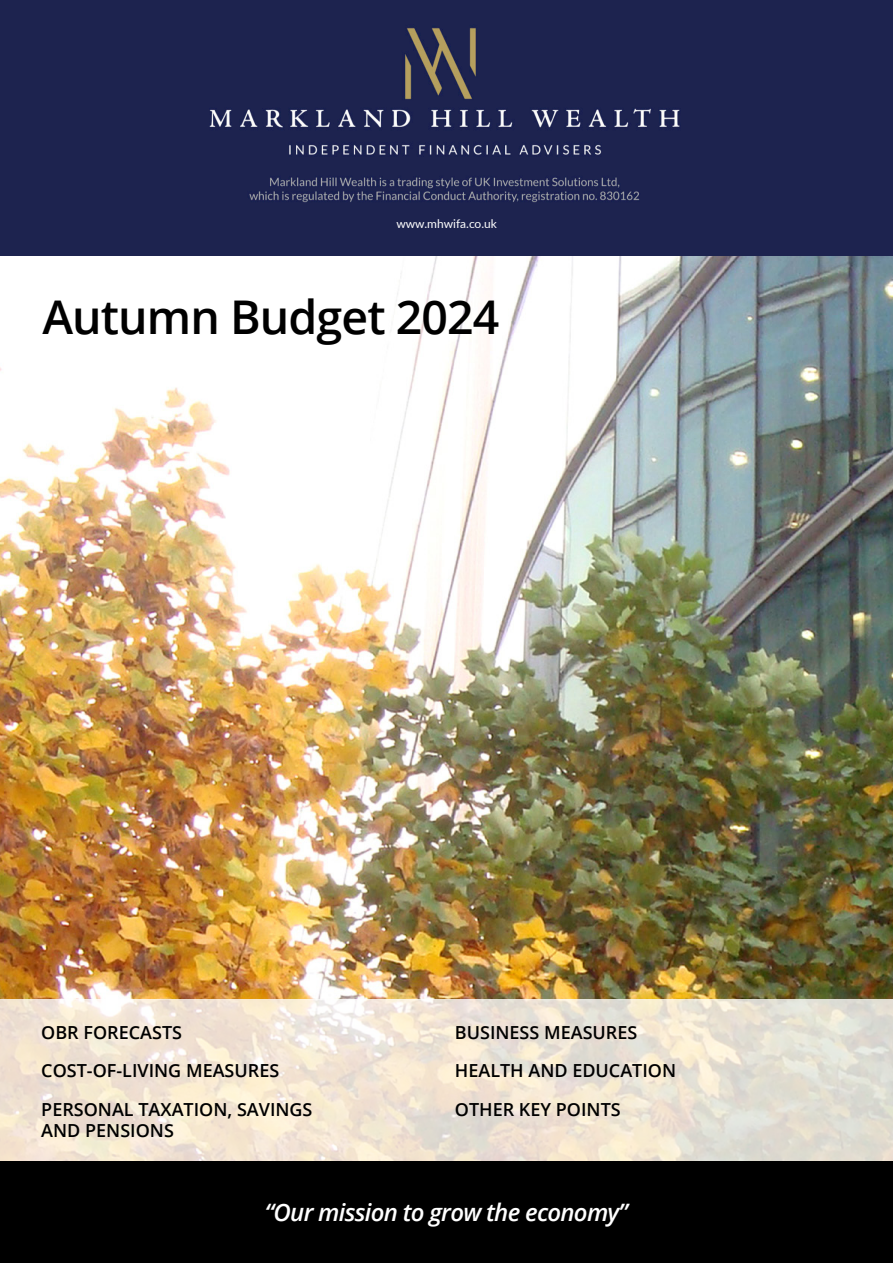
<style>
.page{position:relative;width:893px;height:1263px;background:#fff}
.page>*{position:absolute;margin:0;border:0;box-sizing:border-box;transform-origin:0 0}
.t1{font:600 46.5px "Open Sans";letter-spacing:-.02em;color:#000}
.t2{font:italic 600 24px "Open Sans";letter-spacing:-.03em;color:#fff}
.t3{font:600 18px/38.5px "Open Sans";color:#000}
.t4{font:12px "Lato";color:#fff}
</style>
<div class="page">
<img style="left:0;top:0;width:893px;height:999px">
<div style="left:0;top:1161px;width:893px;height:102px;background:#000"></div>
<svg style="left:0;top:999px;width:893px;height:162px;background:#ede3d4"></svg>
<p class="t4" style="left:396px;top:215px;width:102px">www.mhwifa.co.uk</p>
<h1 class="t1" style="left:43px;top:286px;width:458px">Autumn Budget 2024</h1>
<p class="t3" style="left:41px;top:1012px;width:273px">OBR FORECASTS<br>COST-OF-LIVING MEASURES<br>PERSONAL TAXATION, SAVINGS</p>
<p class="t3" style="left:41px;top:1111px;width:134px">AND PENSIONS</p>
<p class="t3" style="left:455px;top:1012px;width:223px">BUSINESS MEASURES<br>HEALTH AND EDUCATION<br>OTHER KEY POINTS</p>
<h2 class="t2" style="left:265px;top:1196px;width:365px">“Our mission to grow the economy”</h2>
</div>
